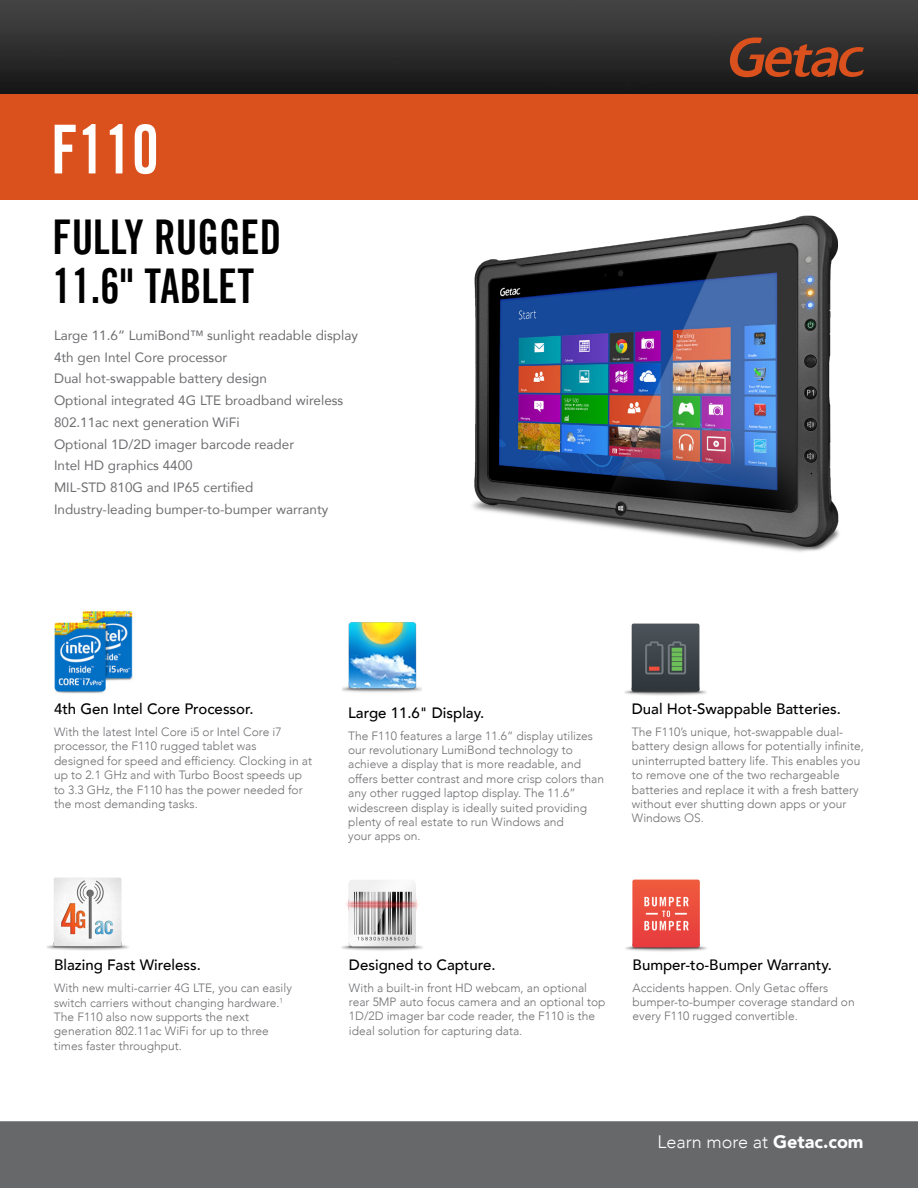
<style>
.page{position:relative;width:918px;height:1188px;background:#fff}
.page>*{position:absolute;margin:0;border:0;box-sizing:border-box;transform-origin:0 0}
.t1{font:67.5px "Trade Gothic Bold Cond Twenty";color:#fff;scale:.9 1}
.t2{font:48px/49.5px "Trade Gothic Bold Cond Twenty";color:#000;scale:.9 1}
.t3{font:300 18px "Avenir";color:#fff}
.t4{font:500 15px "Avenir";color:#000}
.t5{font:13.5px/21.8px "Avenir";color:#6d6e71}
.t6{font:300 12px/14.4px "Avenir";color:#6d6e71}
.s1{font-weight:900}
</style>
<div class="page">
<img style="left:472px;top:215px;width:367px;height:337px">
<img style="left:0;top:0;width:918px;height:94px">
<div style="left:0;top:94px;width:918px;height:106px;background:#da511d"></div>
<svg style="left:730px;top:37px;width:134px;height:41px"></svg>
<div style="left:0;top:1121px;width:918px;height:67px;background:#67686a"></div>
<img style="left:343px;top:622px;width:78px;height:71px">
<img style="left:46px;top:877px;width:83px;height:74px">
<img style="left:54px;top:611px;width:79px;height:83px">
<img style="left:624px;top:623px;width:83px;height:73px">
<img style="left:341px;top:880px;width:82px;height:71px">
<img style="left:625px;top:879px;width:82px;height:73px">
<h1 class="t1" style="left:51px;top:108px;width:121px">F110</h1>
<h2 class="t2" style="left:52px;top:212px;width:256px">FULLY RUGGED<br>11.6" TABLET</h2>
<p class="t5" style="left:54px;top:324px;width:305px">Large 11.6” LumiBond™ sunlight readable display 4th gen Intel Core processor<br>Dual hot-swappable battery design<br>Optional integrated 4G LTE broadband wireless 802.11ac next generation WiFi<br>Optional 1D/2D imager barcode reader<br>Intel HD graphics 4400<br>MIL-STD 810G and IP65 certified<br>Industry-leading bumper-to-bumper warranty</p>
<p class="t4" style="left:54px;top:696px;width:201px">4th Gen Intel Core Processor.</p>
<p class="t6" style="left:54px;top:725px;width:260px">With the latest Intel Core i5 or Intel Core i7 processor, the F110 rugged tablet was<br>designed for speed and efficiency. Clocking in at up to 2.1 GHz and with Turbo Boost speeds up to 3.3 GHz, the F110 has the power needed for the most demanding tasks.</p>
<p class="t4" style="left:348px;top:699px;width:138px">Large 11.6" Display.</p>
<p class="t6" style="left:348px;top:728px;width:257px">The F110 features a large 11.6” display utilizes our revolutionary LumiBond technology to achieve a display that is more readable, and offers better contrast and more crisp colors than any other rugged laptop display. The 11.6” widescreen display is ideally suited providing plenty of real estate to run Windows and<br>your apps on.</p>
<p class="t4" style="left:632px;top:696px;width:211px">Dual Hot-Swappable Batteries.</p>
<p class="t6" style="left:632px;top:725px;width:234px">The F110’s unique, hot-swappable dual&shy;battery design allows for potentially infinite, uninterrupted battery life. This enables you to remove one of the two rechargeable batteries and replace it with a fresh battery without ever shutting down apps or your Windows OS.</p>
<p class="t4" style="left:54px;top:952px;width:148px">Blazing Fast Wireless.</p>
<p class="t6" style="left:54px;top:981px;width:239px">With new multi-carrier 4G LTE, you can easily switch carriers without changing hardware.<sup>1<br></sup>The F110 also now supports the next generation 802.11ac WiFi for up to three times faster throughput.</p>
<p class="t4" style="left:349px;top:952px;width:148px">Designed to Capture.</p>
<p class="t6" style="left:349px;top:980px;width:258px">With a built-in front HD webcam, an optional rear 5MP auto focus camera and an optional top 1D/2D imager bar code reader, the F110 is the ideal solution for capturing data.</p>
<p class="t4" style="left:633px;top:952px;width:201px">Bumper-to-Bumper Warranty.</p>
<p class="t6" style="left:633px;top:980px;width:224px">Accidents happen. Only Getac offers bumper-to-bumper coverage standard on every F110 rugged convertible.</p>
<h3 class="t3" style="left:658px;top:1131px;width:208px">Learn more at <span class="s1">Getac.com</span></h3>
</div>
